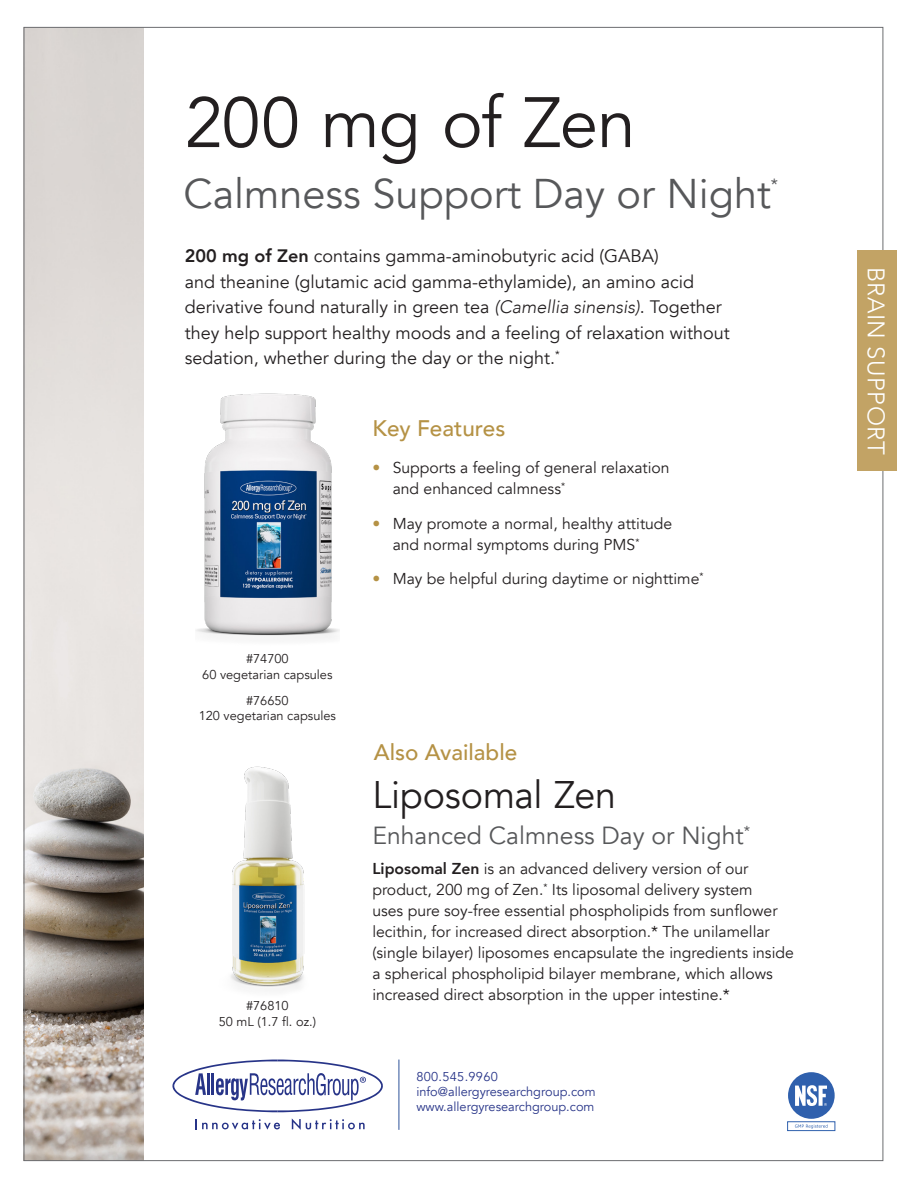
<style>
.page{position:relative;width:918px;height:1188px;background:#fff}
.page>*{position:absolute;margin:0;border:0;box-sizing:border-box;transform-origin:0 0}
.t1{font:70.5px "Avenir";letter-spacing:-.02em;color:#231f20}
.t2{font:41.4px "Avenir";color:#57585a}
.t3{font:38.4px "Avenir";letter-spacing:-.005em;color:#231f20}
.t4{font:24.75px "Avenir";color:#57585a}
.t5{font:300 24px "Avenir";letter-spacing:.02em;color:#fff}
.t6{font:500 22.5px "Avenir";color:#b59245}
.t7{font:18px/25.5px "Avenir";color:#231f20}
.t8{font:16.2px "Avenir";color:#57585a}
.Bullets_in_list{font:15.75px/21px "Avenir";color:#231f20}
.t9{font:12.75px/15.3px "Avenir";color:#231f20;text-align:center}
.t10{font:12.75px/15.3px "Avenir";color:#273488}
.t11{font:12.75px "Avenir";letter-spacing:.025em;color:#273488}
.s1{font-weight:800}
.s2{font-weight:300;font-style:italic}
.s3{color:#b59245}
</style>
<div class="page">
<img style="left:196px;top:393px;width:143px;height:246px">
<svg style="left:172px;top:1060px;width:211px;height:52px"></svg>
<svg style="left:196px;top:1119px;width:84px;height:11px"></svg>
<svg style="left:292px;top:1118px;width:73px;height:12px"></svg>
<div style="left:788px;top:1072px;width:47px;height:47px;background:#2f60ad;border-radius:50%"></div>
<div style="left:787px;top:1121px;width:48px;height:10px;border:1px solid #3061ad"></div>
<svg style="left:795px;top:1085px;width:32px;height:21px"></svg>
<svg style="left:795px;top:1124px;width:33px;height:5px"></svg>
<img style="left:26px;top:29px;width:118px;height:1130px">
<hr style="left:399px;top:1060px;width:1px;height:70px;background:#2e5399">
<img style="left:231px;top:766px;width:73px;height:224px">
<div style="left:858px;top:250px;width:39px;height:221px;background:#c2a365"></div>
<p class="t1" style="left:185px;top:81px;width:452px">200 mg of Zen</p>
<p class="t2" style="left:184px;top:169px;width:589px">Calmness Support Day or Night</p>
<p class="t8" style="left:771px;top:175px;width:9px">*</p>
<p class="t7" style="left:185px;top:244px;width:546px"><span class="s1">200 mg of Zen</span> contains gamma-aminobutyric acid (GABA)<br>and theanine (glutamic acid gamma-ethylamide), an amino acid derivative found naturally in green tea <span class="s2">(Camellia sinensis)</span>. Together they help support healthy moods and a feeling of relaxation without sedation, whether during the day or the night.<sup>*</sup></p>
<p class="t6" style="left:372px;top:409px;width:134px">Key Features</p>
<p class="t9" style="left:202px;top:652px;width:132px">#74700<br>60 vegetarian capsules</p>
<p class="t9" style="left:199px;top:693px;width:139px">#76650<br>120 vegetarian capsules</p>
<p class="t9" style="left:219px;top:998px;width:99px">#76810<br>50 mL (1.7 fl. oz.)</p>
<p class="Bullets_in_list" style="left:393px;top:458px;width:279px;text-indent:-20px"><span class="s3">•</span> Supports a feeling of general relaxation and enhanced calmness<sup>*</sup></p>
<p class="Bullets_in_list" style="left:393px;top:513px;width:281px;text-indent:-20px"><span class="s3">•</span> May promote a normal, healthy attitude and normal symptoms during PMS<sup>*</sup></p>
<p class="Bullets_in_list" style="left:372px;top:569px;width:333px"><span class="s3">•</span> May be helpful during daytime or nighttime<sup>*</sup></p>
<p class="t6" style="left:374px;top:732px;width:145px">Also Available</p>
<p class="t3" style="left:372px;top:772px;width:245px">Liposomal Zen</p>
<p class="t4" style="left:372px;top:821px;width:379px">Enhanced Calmness Day or Night<sup>*</sup></p>
<p class="Bullets_in_list" style="left:372px;top:859px;width:423px"><span class="s1">Liposomal Zen</span> is an advanced delivery version of our product, 200 mg of Zen.<sup>*</sup> Its liposomal delivery system<br>uses pure soy-free essential phospholipids from sunflower lecithin, for increased direct absorption.* The unilamellar (single bilayer) liposomes encapsulate the ingredients inside a spherical phospholipid bilayer membrane, which allows increased direct absorption in the upper intestine.*</p>
<p class="t11" style="left:416px;top:1069px;width:83px">800.545.9960</p>
<p class="t10" style="left:416px;top:1084px;width:181px">info@allergyresearchgroup.com www.allergyresearchgroup.com</p>
<p class="t5" style="left:890px;top:267px;width:190px;rotate:90deg">BRAIN SUPPORT</p>
</div>
